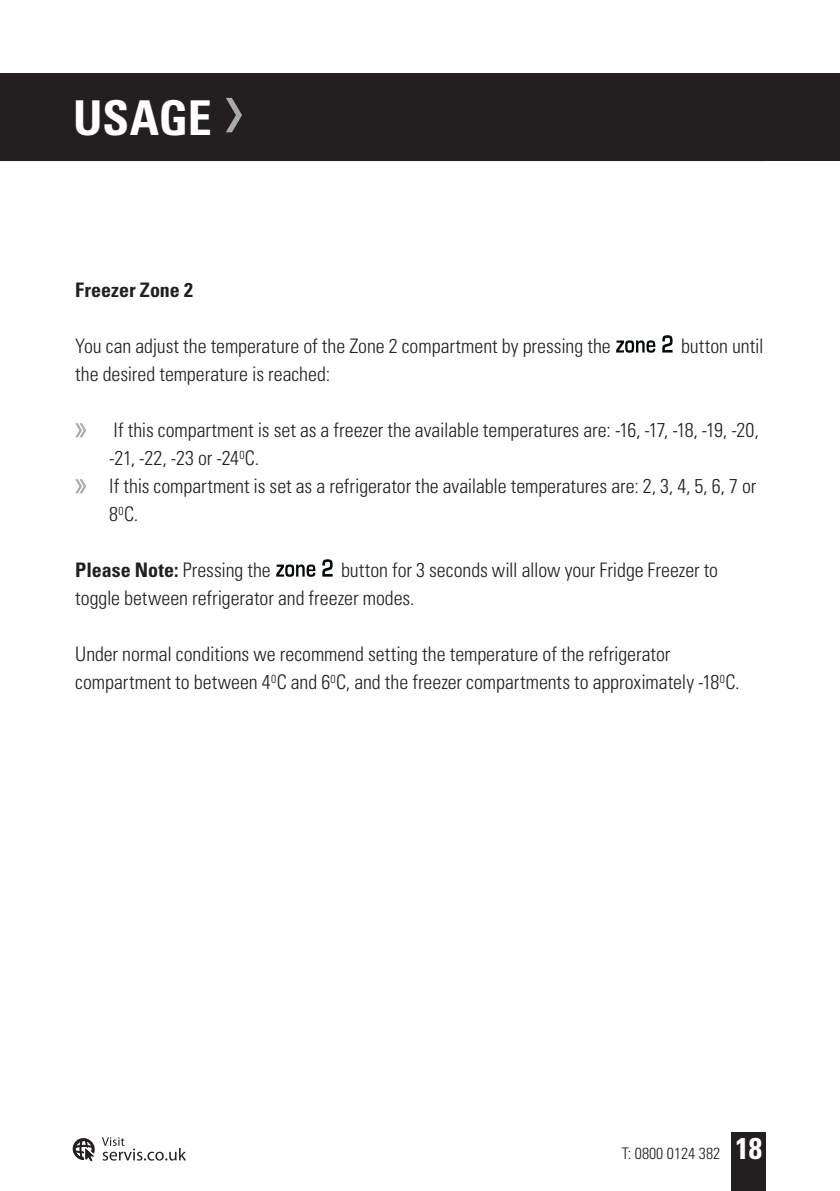
<style>
.page{position:relative;width:840px;height:1191px;background:#fff}
.page>*{position:absolute;margin:0;border:0;box-sizing:border-box;transform-origin:0 0}
.t1{font:700 condensed 48px "Univers LT Std";color:#fff}
.t2{font:300 condensed 20px/28px "Univers LT Std";color:#231f20}
.t3{font:700 condensed 20px "Univers LT Std";color:#231f20}
.t4{font:300 condensed 16px "Univers LT Std";color:#231f20}
.s1{font-weight:300}
.s2{font-weight:700;font-size:30px;color:#fff}
</style>
<div class="page">
<div style="left:730px;top:1132px;width:35px;height:59px;background:#231f20"></div>
<svg style="left:72px;top:1137px;width:114px;height:25px"></svg>
<div style="left:0;top:73px;width:839px;height:88px;background:#231f20"></div>
<svg style="left:226px;top:98px;width:16px;height:34px"></svg>
<svg style="left:616px;top:335px;width:56px;height:18px"></svg>
<svg style="left:75px;top:423px;width:11px;height:14px"></svg>
<svg style="left:75px;top:479px;width:11px;height:14px"></svg>
<svg style="left:276px;top:559px;width:56px;height:18px"></svg>
<h1 class="t1" style="left:73px;top:95px;width:140px">USAGE</h1>
<p class="t3" style="left:75px;top:281px;width:119px">Freezer Zone 2</p>
<p class="t2" style="left:75px;top:333px;width:536px">You can adjust the temperature of the Zone 2 compartment by pressing the</p>
<p class="t2" style="left:680px;top:333px;width:84px">button until</p>
<p class="t2" style="left:75px;top:361px;width:256px">the desired temperature is reached:</p>
<p class="t2" style="left:109px;top:417px;width:650px">If this compartment is set as a freezer the available temperatures are: -16, -17, -18, -19, -20, -21, -22, -23 or -24<sup>0</sup>C.<br>If this compartment is set as a refrigerator the available temperatures are: 2, 3, 4, 5, 6, 7 or 8<sup>0</sup>C.</p>
<p class="t2" style="left:75px;top:557px;width:644px;text-indent:266px">button for 3 seconds will allow your Fridge Freezer to toggle between refrigerator and freezer modes.</p>
<p class="t2" style="left:75px;top:641px;width:665px">Under normal conditions we recommend setting the temperature of the refrigerator compartment to between 4<sup>0</sup>C and 6<sup>0</sup>C, and the freezer compartments to approximately -18<sup>0</sup>C.</p>
<p class="t3" style="left:75px;top:561px;width:197px">Please Note: <span class="s1">Pressing the</span></p>
<p class="t4" style="left:621px;top:1145px;width:142px">T: 0800 0124 382 <span class="s2">18</span></p>
</div>
